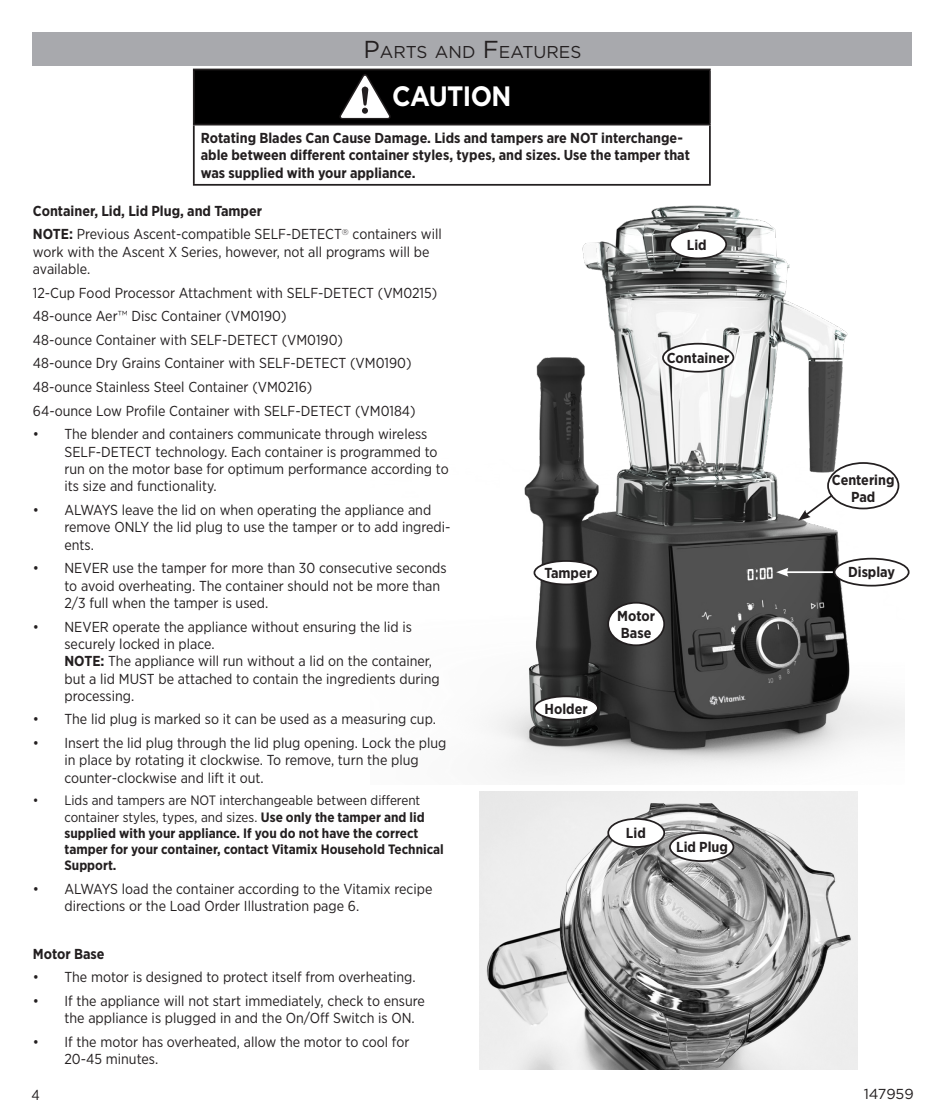
<style>
.page{position:relative;width:945px;height:1119px;background:#fff}
.page>*{position:absolute;margin:0;border:0;box-sizing:border-box;transform-origin:0 0}
.Warning_Table_Header{font:700 28px "Gotham";letter-spacing:-.025em;color:#fff;scale:.9 1}
.t1{font:17.15px "Gotham";color:#231f20}
.Text{font:14.35px/17.3px "Gotham Narrow";color:#231f20}
.Text-2{font:700 14.35px/17.3px "Gotham Narrow";color:#231f20}
.t2{font:14.35px "Gotham";letter-spacing:-.005em;color:#231f20}
.t3{font:700 13.65px/16.3px "Gotham Narrow";color:#231f20}
.s1{font-size:24.5px}
.s2{font-weight:700}
.s3{font-family:"Gotham";font-weight:300}
.s4{font-weight:400}
</style>
<div class="page">
<img style="left:491px;top:205px;width:413px;height:572px">
<img style="left:479px;top:791px;width:378px;height:279px">
<div style="left:33px;top:32px;width:879px;height:33px;background:#a8a9ad"></div>
<div style="left:194px;top:69px;width:516px;height:56px;background:#000"></div>
<hr style="left:193px;top:69px;width:518px;height:1px;background:#231f20">
<hr style="left:193px;top:70px;width:2px;height:54px;background:#231f20">
<hr style="left:709px;top:70px;width:2px;height:54px;background:#231f20">
<hr style="left:193px;top:124px;width:518px;height:1px;background:#231f20">
<hr style="left:193px;top:125px;width:2px;height:59px;background:#231f20">
<hr style="left:709px;top:125px;width:2px;height:59px;background:#231f20">
<hr style="left:193px;top:184px;width:518px;height:2px;background:#231f20">
<svg style="left:339px;top:74px;width:52px;height:45px"></svg>
<div style="left:608px;top:603px;width:56px;height:42px;background:#fff;border-radius:50%"></div>
<div style="left:607px;top:602px;width:58px;height:44px;border:2px solid #231f20;border-radius:50%"></div>
<div style="left:663px;top:344px;width:70px;height:28px;background:#fff;border-radius:50%"></div>
<div style="left:662px;top:343px;width:72px;height:30px;border:2px solid #231f20;border-radius:50%"></div>
<div style="left:828px;top:463px;width:70px;height:45px;background:#fff;border-radius:50%"></div>
<div style="left:827px;top:462px;width:72px;height:47px;border:2px solid #231f20;border-radius:50%"></div>
<svg style="left:798px;top:493px;width:37px;height:28px"></svg>
<div style="left:670px;top:230px;width:56px;height:28px;background:#fff;border-radius:50%"></div>
<div style="left:669px;top:229px;width:58px;height:30px;border:2px solid #231f20;border-radius:50%"></div>
<div style="left:534px;top:561px;width:64px;height:23px;background:#fff;border-radius:50%"></div>
<div style="left:534px;top:560px;width:65px;height:25px;border:2px solid #231f20;border-radius:50%"></div>
<div style="left:534px;top:696px;width:64px;height:24px;background:#fff;border-radius:50%"></div>
<div style="left:534px;top:695px;width:65px;height:26px;border:2px solid #231f20;border-radius:50%"></div>
<div style="left:608px;top:819px;width:56px;height:28px;background:#fff;border-radius:50%"></div>
<div style="left:607px;top:818px;width:58px;height:30px;border:2px solid #231f20;border-radius:50%"></div>
<div style="left:670px;top:833px;width:63px;height:28px;background:#fff;border-radius:50%"></div>
<div style="left:669px;top:832px;width:65px;height:30px;border:2px solid #231f20;border-radius:50%"></div>
<div style="left:835px;top:559px;width:74px;height:27px;background:#fff;border-radius:50%"></div>
<div style="left:834px;top:558px;width:76px;height:28px;border:2px solid #231f20;border-radius:50%"></div>
<hr style="left:786px;top:571px;width:47px;height:2px;background:#fff">
<svg style="left:776px;top:568px;width:12px;height:9px"></svg>
<p class="t1" style="left:364px;top:41px;width:219px"><span class="s1">P</span>ARTS AND <span class="s1">F</span>EATURES</p>
<p class="Warning_Table_Header" style="left:392px;top:77px;width:134px">CAUTION</p>
<p class="Text-2" style="left:201px;top:129px;width:491px">Rotating Blades Can Cause Damage. Lids and tampers are NOT interchange&shy;able between different container styles, types, and sizes. Use the tamper that was supplied with your appliance.</p>
<p class="Text-2" style="left:33px;top:202px;width:231px">Container, Lid, Lid Plug, and Tamper</p>
<p class="Text" style="left:33px;top:225px;width:410px"><span class="s2">NOTE:</span> Previous Ascent-compatible SELF-DETECT<sup>®</sup> containers will work with the Ascent X Series, however, not all programs will be available.</p>
<p class="Text" style="left:33px;top:284px;width:406px">12-Cup Food Processor Attachment with SELF-DETECT (VM0215)</p>
<p class="Text" style="left:33px;top:307px;width:255px">48-ounce Aer<span class="s3">™</span> Disc Container (VM0190)</p>
<p class="Text" style="left:33px;top:331px;width:312px">48-ounce Container with SELF-DETECT (VM0190)</p>
<p class="Text" style="left:33px;top:354px;width:380px">48-ounce Dry Grains Container with SELF-DETECT (VM0190)</p>
<p class="Text" style="left:33px;top:378px;width:281px">48-ounce Stainless Steel Container (VM0216)</p>
<p class="Text" style="left:33px;top:402px;width:384px">64-ounce Low Profile Container with SELF-DETECT (VM0184)</p>
<p class="Text" style="left:64px;top:425px;width:386px;text-indent:-32px">• The blender and containers communicate through wireless SELF-DETECT technology. Each container is programmed to run on the motor base for optimum performance according to its size and functionality.</p>
<p class="Text" style="left:64px;top:501px;width:388px;text-indent:-32px">• ALWAYS leave the lid on when operating the appliance and remove ONLY the lid plug to use the tamper or to add ingredi&shy;ents.</p>
<p class="Text" style="left:64px;top:559px;width:384px;text-indent:-32px">• NEVER use the tamper for more than 30 consecutive seconds to avoid overheating. The container should not be more than<br>2/3 full when the tamper is used.</p>
<p class="Text" style="left:64px;top:617px;width:377px;text-indent:-32px">• NEVER operate the appliance without ensuring the lid is securely locked in place.<br><span class="s2">NOTE:</span> The appliance will run without a lid on the container, but a lid MUST be attached to contain the ingredients during processing.</p>
<p class="Text" style="left:33px;top:710px;width:405px">• The lid plug is marked so it can be used as a measuring cup.</p>
<p class="Text" style="left:64px;top:734px;width:383px;text-indent:-32px">• Insert the lid plug through the lid plug opening. Lock the plug in place by rotating it clockwise. To remove, turn the plug counter-clockwise and lift it out.</p>
<p class="t3" style="left:64px;top:792px;width:381px;text-indent:-32px"><span class="s4">• Lids and tampers are NOT interchangeable between different container styles, types, and sizes.</span> Use only the tamper and lid supplied with your appliance. If you do not have the correct tamper for your container, contact Vitamix Household Technical Support.</p>
<p class="Text" style="left:64px;top:880px;width:369px;text-indent:-32px">• ALWAYS load the container according to the Vitamix recipe directions or the Load Order Illustration page 6.</p>
<p class="Text-2" style="left:33px;top:945px;width:73px">Motor Base</p>
<p class="Text" style="left:33px;top:968px;width:384px">• The motor is designed to protect itself from overheating.</p>
<p class="Text" style="left:64px;top:992px;width:362px;text-indent:-32px">• If the appliance will not start immediately, check to ensure the appliance is plugged in and the On/Off Switch is ON.</p>
<p class="Text" style="left:64px;top:1033px;width:347px;text-indent:-32px">• If the motor has overheated, allow the motor to cool for<br>20-45 minutes.</p>
<p class="Text-2" style="left:687px;top:236px;width:21px">Lid</p>
<p class="Text-2" style="left:667px;top:349px;width:64px">Container</p>
<p class="Text-2" style="left:544px;top:564px;width:49px">Tamper</p>
<p class="Text-2" style="left:545px;top:700px;width:45px">Holder</p>
<p class="Text-2" style="left:617px;top:607px;width:39px">Motor<br>Base</p>
<p class="Text-2" style="left:626px;top:824px;width:21px">Lid</p>
<p class="Text-2" style="left:676px;top:838px;width:53px">Lid Plug</p>
<p class="Text-2" style="left:832px;top:471px;width:64px;text-align:center">Centering<br>Pad</p>
<p class="Text-2" style="left:848px;top:563px;width:49px">Display</p>
<p class="Text" style="left:32px;top:1086px;width:10px">4</p>
<p class="t2" style="left:864px;top:1084px;width:52px">147959</p>
</div>
